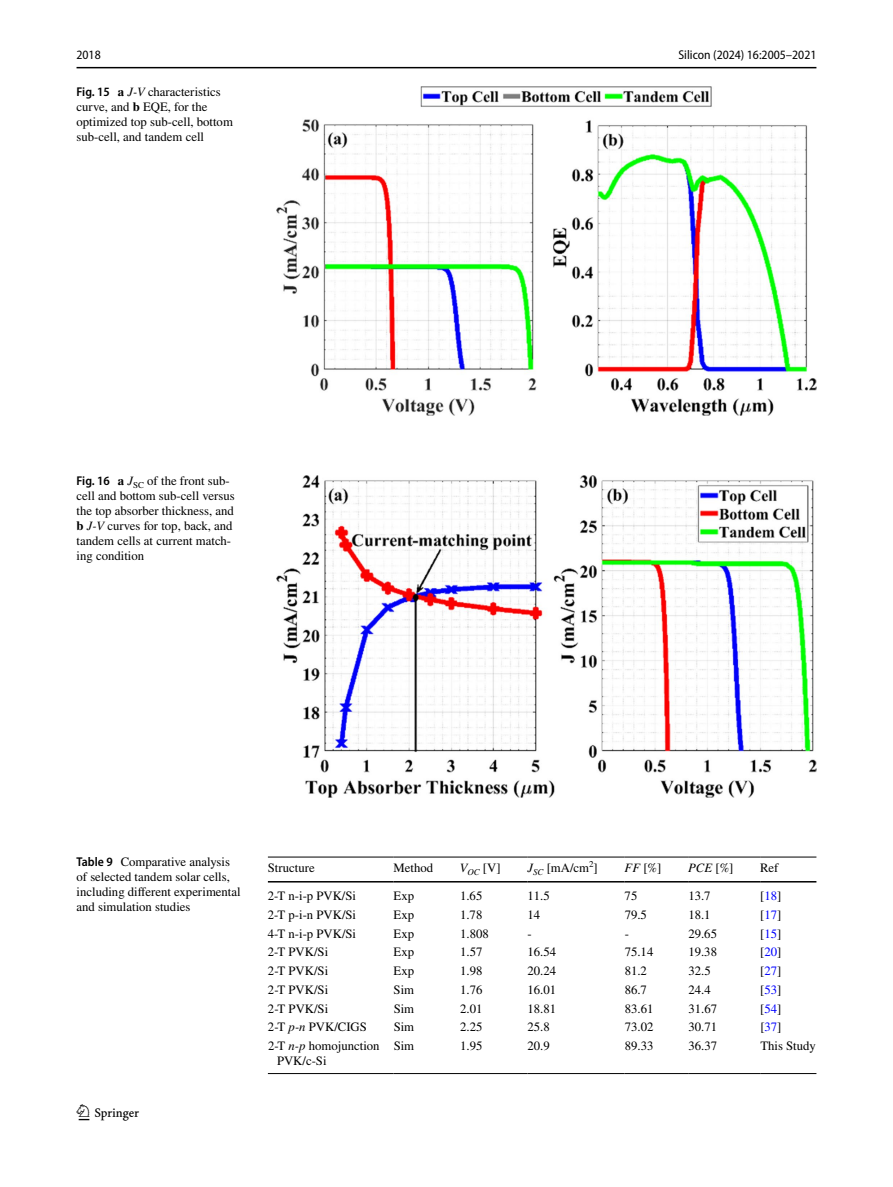
<style>
.page{position:relative;width:893px;height:1187px;background:#fff}
.page>*{position:absolute;margin:0;border:0;box-sizing:border-box;transform-origin:0 0}
.t1{font:22.5px "Springnew Regular 2";color:#000}
.t2{font:12.75px/15px "STIX";color:#000}
.t3{font:semi-condensed 12.75px "Myriad Pro";color:#000}
.t4{font:italic 12.75px "STIX";color:#000}
.s1{font-family:"Myriad Pro";font-weight:600;font-stretch:semi-condensed}
.s2{font-weight:700}
.s3{font-style:italic}
.s4{font-style:normal}
.s5{color:#00f}
</style>
<div class="page">
<hr style="left:77px;top:67px;width:739px;height:1px;background:#000">
<img style="left:276px;top:87px;width:540px;height:329px">
<img style="left:276px;top:475px;width:540px;height:322px">
<hr style="left:268px;top:856px;width:126px;height:1px;background:#000">
<hr style="left:268px;top:881px;width:126px;height:1px;background:#000">
<hr style="left:394px;top:856px;width:66px;height:1px;background:#000">
<hr style="left:394px;top:881px;width:66px;height:1px;background:#000">
<hr style="left:460px;top:856px;width:67px;height:1px;background:#000">
<hr style="left:460px;top:881px;width:67px;height:1px;background:#000">
<hr style="left:527px;top:856px;width:98px;height:1px;background:#000">
<hr style="left:527px;top:881px;width:98px;height:1px;background:#000">
<hr style="left:625px;top:856px;width:63px;height:1px;background:#000">
<hr style="left:625px;top:881px;width:63px;height:1px;background:#000">
<hr style="left:688px;top:856px;width:72px;height:1px;background:#000">
<hr style="left:688px;top:881px;width:72px;height:1px;background:#000">
<hr style="left:760px;top:856px;width:56px;height:1px;background:#000">
<hr style="left:760px;top:881px;width:56px;height:1px;background:#000">
<hr style="left:268px;top:1073px;width:126px;height:1px;background:#000">
<hr style="left:394px;top:1073px;width:66px;height:1px;background:#000">
<hr style="left:460px;top:1073px;width:67px;height:1px;background:#000">
<hr style="left:527px;top:1073px;width:98px;height:1px;background:#000">
<hr style="left:625px;top:1073px;width:63px;height:1px;background:#000">
<hr style="left:688px;top:1073px;width:72px;height:1px;background:#000">
<hr style="left:760px;top:1073px;width:56px;height:1px;background:#000">
<p class="t3" style="left:77px;top:48px;width:26px">2018</p>
<p class="t3" style="left:678px;top:48px;width:139px">Silicon (2024) 16:2005–2021</p>
<p class="t2" style="left:77px;top:85px;width:158px"><span class="s1">Fig. 15</span> <span class="s2">a</span> <span class="s3">J-V</span> characteristics curve, and <span class="s2">b</span> EQE, for the optimized top sub-cell, bottom sub-cell, and tandem cell</p>
<p class="t2" style="left:77px;top:473px;width:160px"><span class="s1">Fig. 16</span> <span class="s2">a</span> <span class="s3">J</span><sub>SC</sub> of the front sub&shy;cell and bottom sub-cell versus the top absorber thickness, and <span class="s2">b</span> <span class="s3">J-V</span> curves for top, back, and tandem cells at current match&shy;ing condition</p>
<p class="t2" style="left:77px;top:855px;width:166px"><span class="s1">Table 9</span> Comparative analysis of selected tandem solar cells, including different experimental and simulation studies</p>
<p class="t2" style="left:268px;top:861px;width:48px">Structure</p>
<p class="t2" style="left:394px;top:861px;width:41px">Method</p>
<p class="t2" style="left:460px;top:861px;width:42px"><span class="s3">V</span><sub>OC</sub> [V]</p>
<p class="t2" style="left:527px;top:861px;width:72px"><span class="s3">J</span><sub>SC</sub> [mA/cm<sup>2</sup>]</p>
<p class="t2" style="left:625px;top:861px;width:38px"><span class="s3">FF</span> [%]</p>
<p class="t4" style="left:688px;top:858px;width:47px">PCE <span class="s4">[%]</span></p>
<p class="t2" style="left:760px;top:861px;width:20px">Ref</p>
<p class="t2" style="left:268px;top:889px;width:90px">2-T n-i-p PVK/Si</p>
<p class="t2" style="left:394px;top:889px;width:22px">Exp</p>
<p class="t2" style="left:460px;top:889px;width:24px">1.65</p>
<p class="t2" style="left:527px;top:889px;width:24px">11.5</p>
<p class="t2" style="left:625px;top:889px;width:14px">75</p>
<p class="t2" style="left:688px;top:889px;width:24px">13.7</p>
<p class="t2" style="left:760px;top:889px;width:23px">[<span class="s5">18</span>]</p>
<p class="t2" style="left:268px;top:907px;width:90px">2-T p-i-n PVK/Si</p>
<p class="t2" style="left:394px;top:907px;width:22px">Exp</p>
<p class="t2" style="left:460px;top:907px;width:24px">1.78</p>
<p class="t2" style="left:527px;top:907px;width:14px">14</p>
<p class="t2" style="left:625px;top:907px;width:24px">79.5</p>
<p class="t2" style="left:688px;top:907px;width:24px">18.1</p>
<p class="t2" style="left:760px;top:907px;width:23px">[<span class="s5">17</span>]</p>
<p class="t2" style="left:268px;top:926px;width:90px">4-T n-i-p PVK/Si</p>
<p class="t2" style="left:394px;top:926px;width:22px">Exp</p>
<p class="t2" style="left:460px;top:926px;width:30px">1.808</p>
<p class="t2" style="left:527px;top:926px;width:6px">-</p>
<p class="t2" style="left:625px;top:926px;width:6px">-</p>
<p class="t2" style="left:688px;top:926px;width:30px">29.65</p>
<p class="t2" style="left:760px;top:926px;width:23px">[<span class="s5">15</span>]</p>
<p class="t2" style="left:268px;top:945px;width:62px">2-T PVK/Si</p>
<p class="t2" style="left:394px;top:945px;width:22px">Exp</p>
<p class="t2" style="left:460px;top:945px;width:24px">1.57</p>
<p class="t2" style="left:527px;top:945px;width:30px">16.54</p>
<p class="t2" style="left:625px;top:945px;width:30px">75.14</p>
<p class="t2" style="left:688px;top:945px;width:30px">19.38</p>
<p class="t2" style="left:760px;top:945px;width:23px">[<span class="s5">20</span>]</p>
<p class="t2" style="left:268px;top:964px;width:62px">2-T PVK/Si</p>
<p class="t2" style="left:394px;top:964px;width:22px">Exp</p>
<p class="t2" style="left:460px;top:964px;width:24px">1.98</p>
<p class="t2" style="left:527px;top:964px;width:30px">20.24</p>
<p class="t2" style="left:625px;top:964px;width:24px">81.2</p>
<p class="t2" style="left:688px;top:964px;width:24px">32.5</p>
<p class="t2" style="left:760px;top:964px;width:23px">[<span class="s5">27</span>]</p>
<p class="t2" style="left:268px;top:982px;width:62px">2-T PVK/Si</p>
<p class="t2" style="left:394px;top:982px;width:22px">Sim</p>
<p class="t2" style="left:460px;top:982px;width:24px">1.76</p>
<p class="t2" style="left:527px;top:982px;width:30px">16.01</p>
<p class="t2" style="left:625px;top:982px;width:24px">86.7</p>
<p class="t2" style="left:688px;top:982px;width:24px">24.4</p>
<p class="t2" style="left:760px;top:982px;width:23px">[<span class="s5">53</span>]</p>
<p class="t2" style="left:268px;top:1001px;width:62px">2-T PVK/Si</p>
<p class="t2" style="left:394px;top:1001px;width:22px">Sim</p>
<p class="t2" style="left:460px;top:1001px;width:24px">2.01</p>
<p class="t2" style="left:527px;top:1001px;width:30px">18.81</p>
<p class="t2" style="left:625px;top:1001px;width:30px">83.61</p>
<p class="t2" style="left:688px;top:1001px;width:30px">31.67</p>
<p class="t2" style="left:760px;top:1001px;width:23px">[<span class="s5">54</span>]</p>
<p class="t2" style="left:268px;top:1020px;width:100px">2-T <span class="s3">p-n</span> PVK/CIGS</p>
<p class="t2" style="left:394px;top:1020px;width:22px">Sim</p>
<p class="t2" style="left:460px;top:1020px;width:24px">2.25</p>
<p class="t2" style="left:527px;top:1020px;width:24px">25.8</p>
<p class="t2" style="left:625px;top:1020px;width:30px">73.02</p>
<p class="t2" style="left:688px;top:1020px;width:30px">30.71</p>
<p class="t2" style="left:760px;top:1020px;width:23px">[<span class="s5">37</span>]</p>
<p class="t2" style="left:277px;top:1038px;width:104px;text-indent:-9px">2-T <span class="s3">n-p</span> homojunction<br>PVK/c-Si</p>
<p class="t2" style="left:394px;top:1038px;width:22px">Sim</p>
<p class="t2" style="left:460px;top:1038px;width:24px">1.95</p>
<p class="t2" style="left:527px;top:1038px;width:24px">20.9</p>
<p class="t2" style="left:625px;top:1038px;width:30px">89.33</p>
<p class="t2" style="left:688px;top:1038px;width:30px">36.37</p>
<p class="t2" style="left:760px;top:1038px;width:57px">This Study</p>
<h1 class="t1" style="left:79px;top:1104px;width:62px">1 3</h1>
</div>
